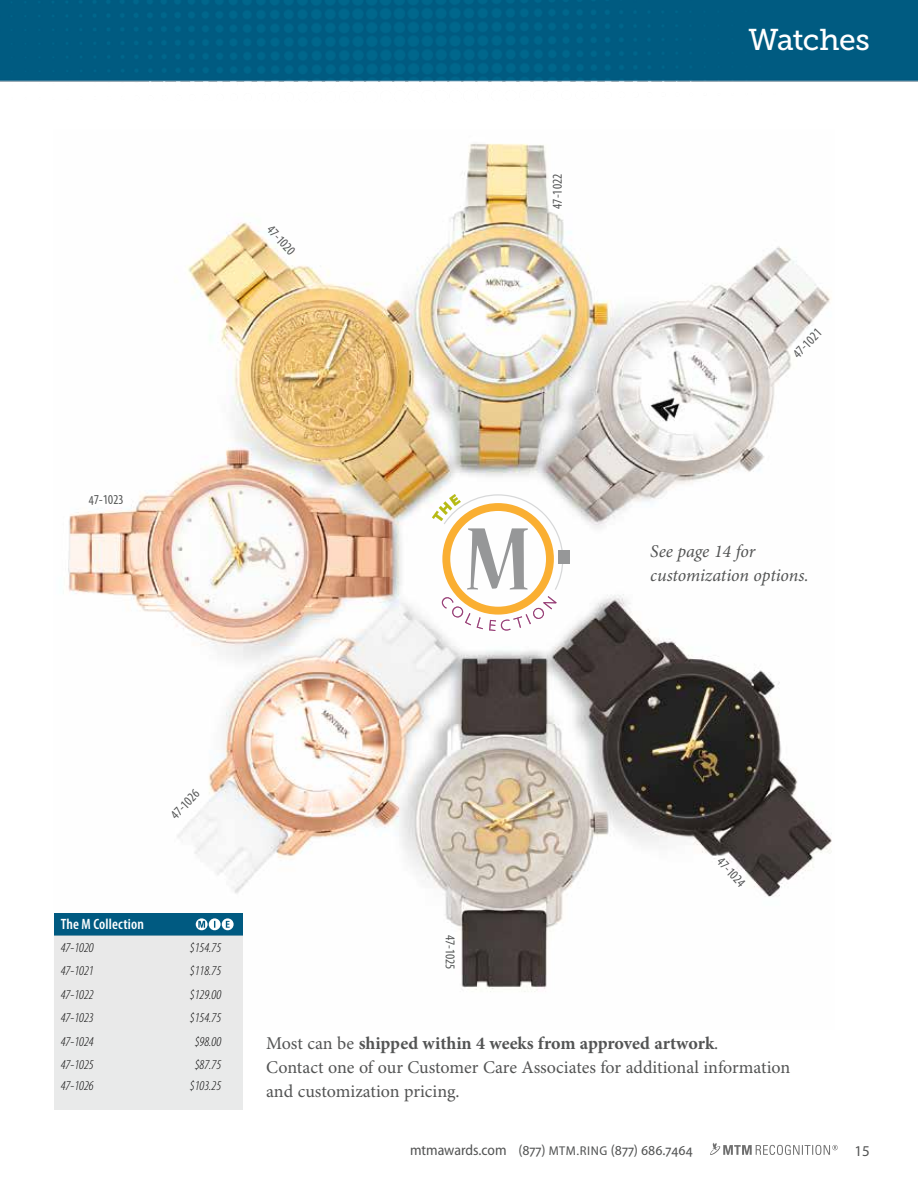
<style>
.page{position:relative;width:918px;height:1188px;background:#fff}
.page>*{position:absolute;margin:0;border:0;box-sizing:border-box;transform-origin:0 0}
.t1{font:30px "Museo Slab 500";letter-spacing:-.025em;color:#fff}
.t2{font:18px/24px "Minion Pro";letter-spacing:-.005em;color:#535454}
.t3{font:italic 18px/24px "Minion Pro";letter-spacing:-.01em;color:#535454}
.t4{font:semi-condensed 15px "Myriad Pro";color:#535454}
.t5{font:600 condensed 15px "Myriad Pro";letter-spacing:.01em;color:#fff}
.t6{font:15px "Myriad Pro";color:#535454}
.t7{font:italic 300 condensed 13.5px "Myriad Pro";color:#000}
.t8{font:condensed 13.5px "Myriad Pro";color:#535454}
.s1{font-weight:700}
.s2{font-size:12.75px}
</style>
<div class="page">
<svg style="left:710px;top:1142px;width:128px;height:13px"></svg>
<img style="left:0;top:0;width:918px;height:82px">
<img style="left:68px;top:143px;width:764px;height:849px">
<div style="left:559px;top:551px;width:11px;height:13px;background:#969798"></div>
<svg style="left:432px;top:494px;width:131px;height:137px"></svg>
<div style="left:54px;top:913px;width:189px;height:22px;background:#005a81"></div>
<div style="left:54px;top:935px;width:189px;height:175px;background:#e9e9e9"></div>
<svg style="left:196px;top:918px;width:38px;height:12px"></svg>
<p class="t8" style="left:88px;top:493px;width:36px;rotate:-2deg">47-1023</p>
<p class="t8" style="left:275px;top:222px;width:36px;rotate:48deg">47-1020</p>
<p class="t8" style="left:550px;top:209px;width:36px;rotate:-90deg">47-1022</p>
<h1 class="t1" style="left:748px;top:23px;width:123px">Watches</h1>
<p class="t8" style="left:790px;top:351px;width:36px;rotate:-46deg">47-1021</p>
<p class="t3" style="left:650px;top:540px;width:160px">See page 14 for customization options.</p>
<p class="t8" style="left:168px;top:812px;width:36px;rotate:-46deg">47-1026</p>
<p class="t5" style="left:61px;top:915px;width:85px">The M Collection</p>
<p class="t7" style="left:61px;top:940px;width:35px">47-1020</p>
<p class="t7" style="left:190px;top:940px;width:33px">$154.75</p>
<p class="t7" style="left:61px;top:964px;width:35px">47-1021</p>
<p class="t7" style="left:190px;top:964px;width:33px">$118.75</p>
<p class="t7" style="left:61px;top:987px;width:35px">47-1022</p>
<p class="t7" style="left:190px;top:987px;width:33px">$129.00</p>
<p class="t7" style="left:61px;top:1011px;width:35px">47-1023</p>
<p class="t7" style="left:190px;top:1011px;width:33px">$154.75</p>
<p class="t7" style="left:61px;top:1034px;width:35px">47-1024</p>
<p class="t7" style="left:195px;top:1034px;width:28px">$98.00</p>
<p class="t7" style="left:61px;top:1058px;width:35px">47-1025</p>
<p class="t7" style="left:195px;top:1058px;width:28px">$87.75</p>
<p class="t7" style="left:61px;top:1078px;width:35px">47-1026</p>
<p class="t7" style="left:190px;top:1078px;width:33px">$103.25</p>
<p class="t8" style="left:457px;top:935px;width:36px;rotate:90deg">47-1025</p>
<p class="t8" style="left:725px;top:854px;width:36px;rotate:48deg">47-1024</p>
<p class="t2" style="left:266px;top:1032px;width:526px">Most can be <span class="s1">shipped within 4 weeks from approved artwork</span>.<br>Contact one of our Customer Care Associates for additional information and customization pricing.</p>
<p class="t4" style="left:410px;top:1142px;width:284px">mtmawards.com (877) <span class="s2">MTM.RING</span> (877) 686.7464</p>
<p class="t6" style="left:854px;top:1142px;width:17px">15</p>
</div>
